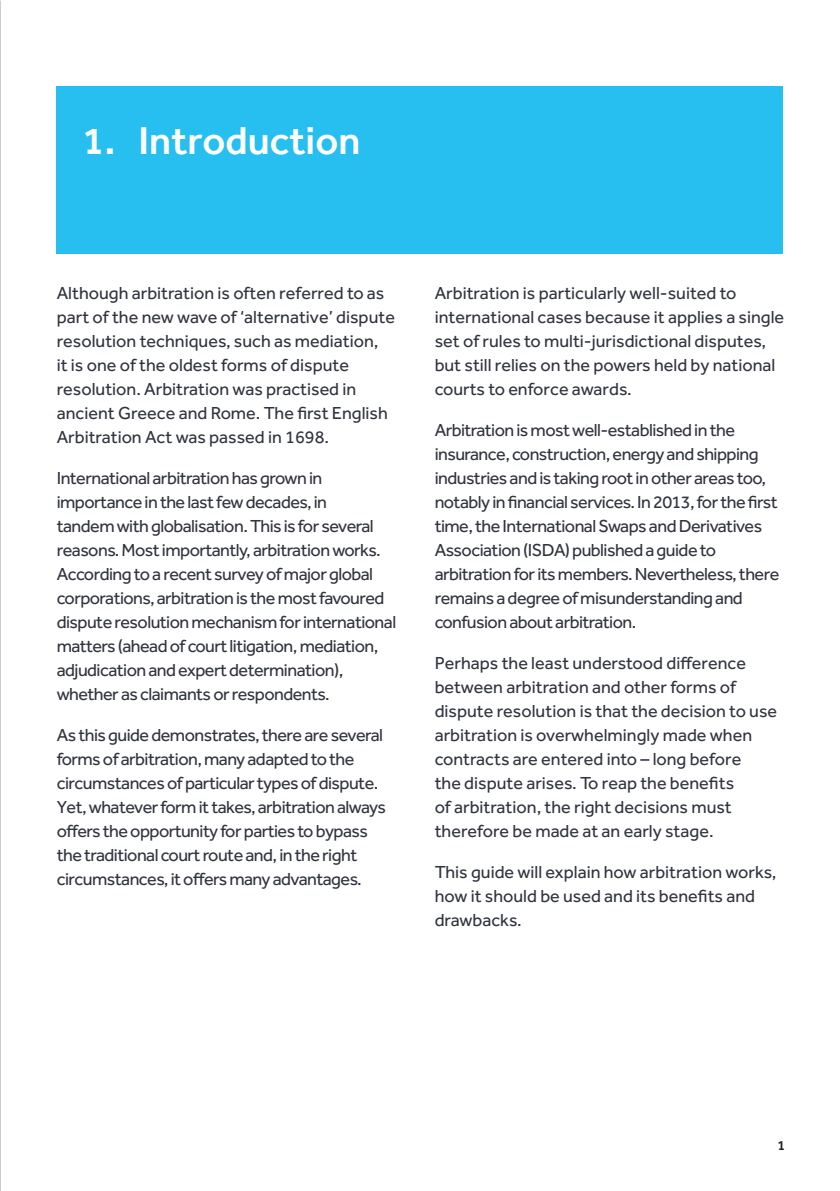
<style>
.page{position:relative;width:840px;height:1191px;background:#fff}
.page>*{position:absolute;margin:0;border:0;box-sizing:border-box;transform-origin:0 0}
.t1{font:500 40px "Effra";color:#fff}
.Body{font:18px/24px "Effra";letter-spacing:-.03em;color:#30343e}
.Body-2{font:18px/24px "Effra";color:#30343e}
.t2{font:500 14px "Effra";color:#231f20}
</style>
<div class="page">
<img style="left:0;top:0;width:1px;height:1191px">
<div style="left:57px;top:86px;width:725px;height:168px;background:#26bff0"></div>
<h1 class="t1" style="left:83px;top:117px;width:279px">1. Introduction</h1>
<p class="Body-2" style="left:57px;top:281px;width:339px">Although arbitration is often referred to as part of the new wave of ‘alternative’ dispute resolution techniques, such as mediation,<br>it is one of the oldest forms of dispute resolution. Arbitration was practised in ancient Greece and Rome. The first English Arbitration Act was passed in 1698.</p>
<p class="Body" style="left:57px;top:466px;width:341px">International arbitration has grown in importance in the last few decades, in<br>tandem with globalisation. This is for several reasons. Most importantly, arbitration works.<br>According to a recent survey of major global corporations, arbitration is the most favoured dispute resolution mechanism for international matters (ahead of court litigation, mediation, adjudication and expert determination), whether as claimants or respondents.</p>
<p class="Body" style="left:57px;top:723px;width:330px">As this guide demonstrates, there are several forms of arbitration, many adapted to the circumstances of particular types of dispute.<br>Yet, whatever form it takes, arbitration always offers the opportunity for parties to bypass the traditional court route and, in the right circumstances, it offers many advantages.</p>
<p class="Body-2" style="left:434px;top:281px;width:351px">Arbitration is particularly well-suited to international cases because it applies a single set of rules to multi-jurisdictional disputes, but still relies on the powers held by national courts to enforce awards.</p>
<p class="Body" style="left:434px;top:418px;width:346px">Arbitration is most well-established in the insurance, construction, energy and shipping industries and is taking root in other areas too, notably in financial services. In 2013, for the first time, the International Swaps and Derivatives Association (ISDA) published a guide to arbitration for its members. Nevertheless, there remains a degree of misunderstanding and confusion about arbitration.</p>
<p class="Body-2" style="left:434px;top:651px;width:344px">Perhaps the least understood difference between arbitration and other forms of dispute resolution is that the decision to use arbitration is overwhelmingly made when contracts are entered into – long before<br>the dispute arises. To reap the benefits<br>of arbitration, the right decisions must therefore be made at an early stage.</p>
<p class="Body-2" style="left:434px;top:860px;width:343px">This guide will explain how arbitration works, how it should be used and its benefits and drawbacks.</p>
<p class="t2" style="left:777px;top:1136px;width:9px">1</p>
</div>
